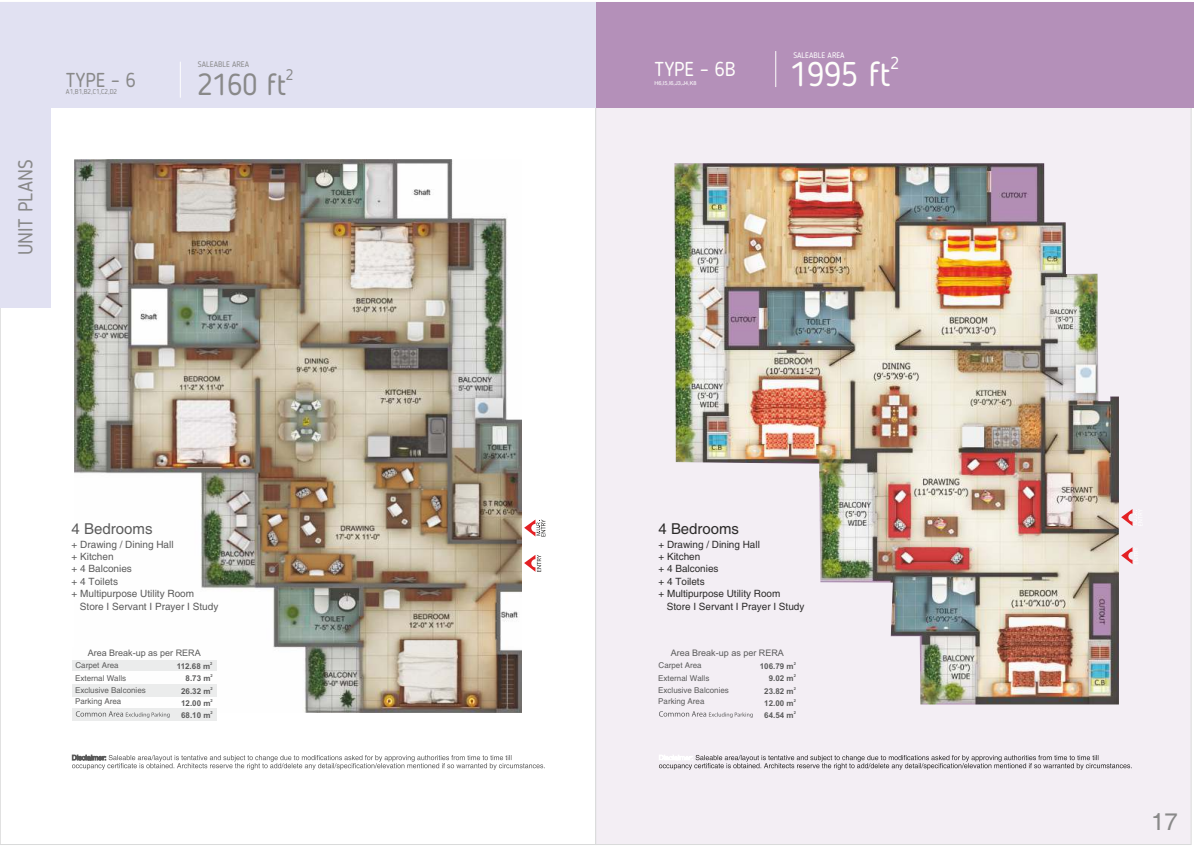
<style>
.page{position:relative;width:1202px;height:847px;background:#fff}
.page>*{position:absolute;margin:0;border:0;box-sizing:border-box;transform-origin:0 0}
.t1{font:34px "Blogger Sans";color:#fefefb}
.t2{font:30px "Blogger Sans";color:#898989}
.t3{font:24px "Helvetica";color:#898989}
.t4{font:20px "Blogger Sans";color:#898989}
.t5{font:20px "Blogger Sans";color:#fefefb}
.t6{font:17px "Blogger Sans";color:#fefefb}
.t7{font:15px "Helvetica";color:#2b2a29}
.t8{font:15px "Helvetica";color:#5b5b5b}
.t9{font:15px "Blogger Sans";color:#898989}
.t10{font:10px "Helvetica";color:#2b2a29}
.t11{font:10px "Helvetica";color:#5b5b5b}
.t12{font:9px "Arial";color:#5b5b5b}
.t13{font:8px "Helvetica";color:#5b5b5b}
.t14{font:700 8px "Arial";color:#5b5b5b}
.t15{font:8px "Blogger Sans";color:#fff}
.t16{font:8px "Blogger Sans";color:#898989}
.t17{font:7px "Blogger Sans";color:#898989}
.t18{font:5.5px "Helvetica";color:#fefefe}
.t19{font:700 4px "Arial";color:#5b5b5b}
</style>
<div class="page">
<div style="left:595px;top:2px;width:596px;height:842px;background:#f3eef4;border:1px solid #d9dada"></div>
<img style="left:75px;top:159px;width:446px;height:553px">
<svg style="left:524px;top:555px;width:17px;height:17px"></svg>
<div style="left:0;top:106px;width:51px;height:202px;background:#e1e1f2"></div>
<div style="left:0;top:2px;width:598px;height:106px;background:#e1e1f2"></div>
<img style="left:674px;top:163px;width:444px;height:541px">
<div style="left:596px;top:2px;width:597px;height:106px;background:#b490b9"></div>
<hr style="left:775px;top:51px;width:1px;height:36px;background:#fefefb">
<svg style="left:524px;top:519px;width:21px;height:17px"></svg>
<svg style="left:1121px;top:547px;width:17px;height:17px"></svg>
<svg style="left:1121px;top:509px;width:20px;height:17px"></svg>
<svg style="left:72px;top:755px;width:473px;height:15px"></svg>
<svg style="left:659px;top:755px;width:472px;height:15px"></svg>
<div style="left:72px;top:659px;width:144px;height:13px;background:#ebecec"></div>
<div style="left:72px;top:672px;width:144px;height:12px;background:#fefefe"></div>
<div style="left:72px;top:696px;width:144px;height:12px;background:#fefefe"></div>
<div style="left:72px;top:684px;width:144px;height:12px;background:#ebecec"></div>
<div style="left:72px;top:708px;width:144px;height:13px;background:#ebecec"></div>
<svg style="left:76px;top:711px;width:94px;height:7px"></svg>
<div style="left:72px;top:647px;width:144px;height:12px;background:#fefefe"></div>
<svg style="left:659px;top:711px;width:94px;height:7px"></svg>
<hr style="left:180px;top:62px;width:1px;height:36px;background:#fefefe">
<h3 class="t4" style="left:17px;top:255px;width:97px;rotate:-90deg">UNIT PLANS</h3>
<h3 class="t4" style="left:66px;top:71px;width:72px">TYPE – 6</h3>
<p class="t17" style="left:66px;top:89px;width:53px">A1,B1,B2,C1,C2,D2</p>
<p class="t16" style="left:198px;top:61px;width:53px">SALEABLE AREA</p>
<h3 class="t9" style="left:286px;top:69px;width:9px">2</h3>
<h2 class="t2" style="left:197px;top:73px;width:90px">2160 ft</h2>
<h3 class="t8" style="left:72px;top:523px;width:82px">4 Bedrooms</h3>
<p class="t11" style="left:72px;top:540px;width:103px">+ Drawing / Dining Hall</p>
<p class="t11" style="left:72px;top:553px;width:43px">+ Kitchen</p>
<p class="t11" style="left:72px;top:565px;width:62px">+ 4 Balconies</p>
<p class="t11" style="left:72px;top:577px;width:48px">+ 4 Toilets</p>
<p class="t11" style="left:72px;top:590px;width:124px">+ Multipurpose Utility Room</p>
<p class="t11" style="left:80px;top:602px;width:140px">Store I Servant I Prayer I Study</p>
<p class="t12" style="left:88px;top:649px;width:115px">Area Break-up as per RERA</p>
<p class="t13" style="left:75px;top:662px;width:45px">Carpet Area</p>
<p class="t19" style="left:210px;top:662px;width:4px">2</p>
<p class="t14" style="left:177px;top:663px;width:35px">112.68 m</p>
<p class="t13" style="left:75px;top:675px;width:53px">External Walls</p>
<p class="t19" style="left:211px;top:674px;width:4px">2</p>
<p class="t14" style="left:186px;top:675px;width:26px">8.73 m</p>
<p class="t13" style="left:75px;top:687px;width:72px">Exclusive Balconies</p>
<p class="t19" style="left:211px;top:686px;width:4px">2</p>
<p class="t14" style="left:181px;top:688px;width:31px">26.32 m</p>
<p class="t13" style="left:75px;top:698px;width:48px">Parking Area</p>
<p class="t19" style="left:211px;top:699px;width:4px">2</p>
<p class="t14" style="left:181px;top:700px;width:31px">12.00 m</p>
<p class="t19" style="left:211px;top:711px;width:4px">2</p>
<p class="t14" style="left:181px;top:712px;width:31px">68.10 m</p>
<h3 class="t5" style="left:654px;top:61px;width:83px">TYPE – 6B</h3>
<p class="t18" style="left:654px;top:81px;width:44px">H6,I5,I6,J3,J4,K8</p>
<p class="t15" style="left:793px;top:51px;width:53px">SALEABLE AREA</p>
<h3 class="t6" style="left:890px;top:56px;width:10px">2</h3>
<h1 class="t1" style="left:790px;top:60px;width:102px">1995 ft</h1>
<h3 class="t7" style="left:658px;top:523px;width:82px">4 Bedrooms</h3>
<p class="t10" style="left:658px;top:540px;width:103px">+ Drawing / Dining Hall</p>
<p class="t10" style="left:658px;top:553px;width:43px">+ Kitchen</p>
<p class="t10" style="left:658px;top:565px;width:61px">+ 4 Balconies</p>
<p class="t10" style="left:658px;top:577px;width:48px">+ 4 Toilets</p>
<p class="t10" style="left:658px;top:590px;width:123px">+ Multipurpose Utility Room</p>
<p class="t10" style="left:667px;top:602px;width:139px">Store I Servant I Prayer I Study</p>
<p class="t12" style="left:671px;top:649px;width:115px">Area Break-up as per RERA</p>
<p class="t13" style="left:658px;top:662px;width:45px">Carpet Area</p>
<p class="t19" style="left:793px;top:662px;width:4px">2</p>
<p class="t14" style="left:760px;top:663px;width:35px">106.79 m</p>
<p class="t13" style="left:658px;top:675px;width:53px">External Walls</p>
<p class="t19" style="left:793px;top:674px;width:4px">2</p>
<p class="t14" style="left:769px;top:675px;width:26px">9.02 m</p>
<p class="t13" style="left:658px;top:687px;width:72px">Exclusive Balconies</p>
<p class="t19" style="left:793px;top:686px;width:4px">2</p>
<p class="t14" style="left:764px;top:688px;width:31px">23.82 m</p>
<p class="t13" style="left:658px;top:698px;width:48px">Parking Area</p>
<p class="t19" style="left:793px;top:699px;width:4px">2</p>
<p class="t14" style="left:764px;top:700px;width:31px">12.00 m</p>
<p class="t19" style="left:793px;top:711px;width:4px">2</p>
<p class="t14" style="left:764px;top:712px;width:31px">64.54 m</p>
<h3 class="t3" style="left:1151px;top:813px;width:28px">17</h3>
</div>
